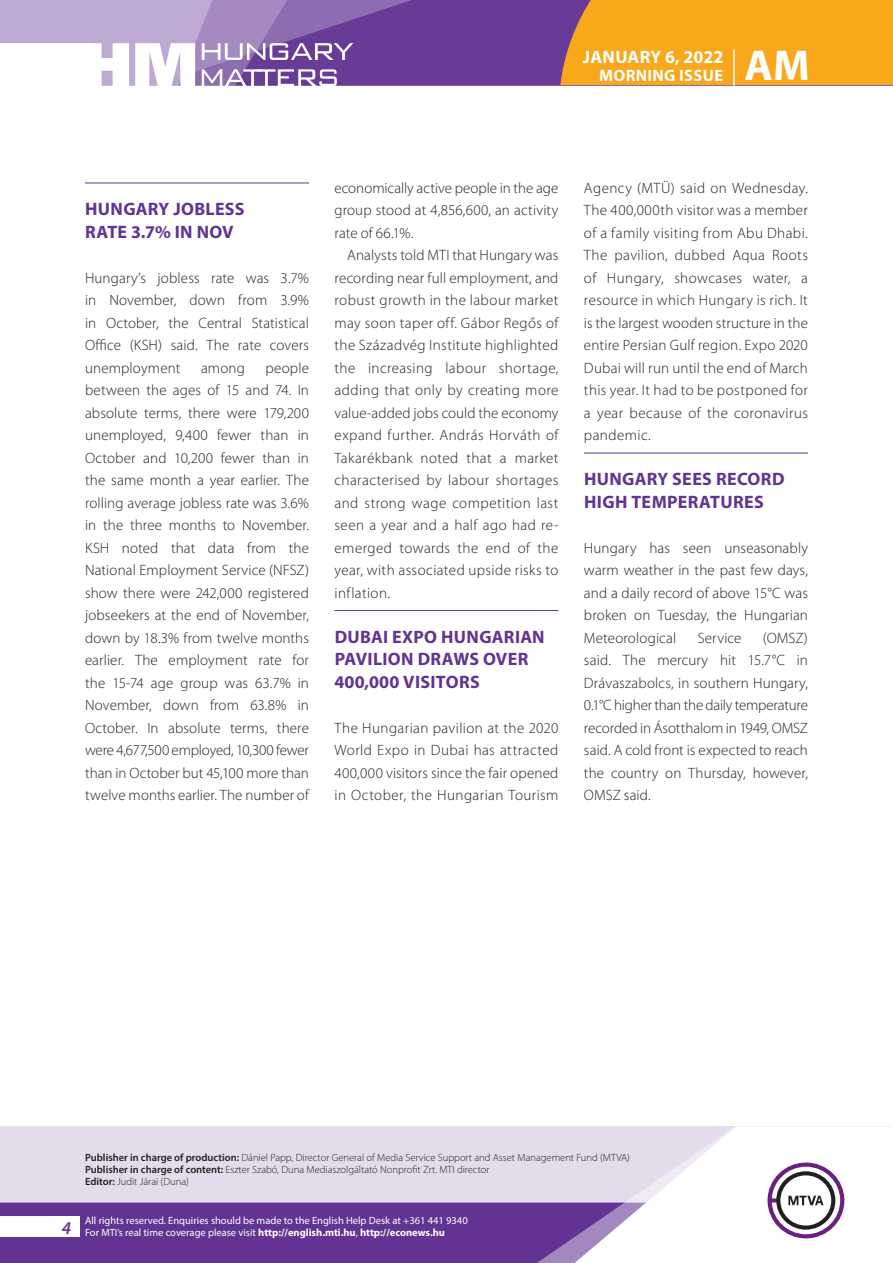
<style>
.page{position:relative;width:893px;height:1263px;background:#fff}
.page>*{position:absolute;margin:0;border:0;box-sizing:border-box;transform-origin:0 0}
.t1{font:700 43.35px "Myriad Pro";color:#fff}
._01_cimsor{font:700 18px/22.5px "Myriad Pro";letter-spacing:.015em;color:#623393}
.t2{font:700 18px "Myriad Pro";color:#fff}
.t3{font:700 16.5px "Myriad Pro";letter-spacing:.02em;color:#fff}
._03_kenyer_szöveg-1{font:300 15px/22.5px "Myriad Pro";letter-spacing:.01em;color:#231f20;text-align:justify}
._03_kenyer_szöveg-2{font:300 15px/22.5px "Myriad Pro";letter-spacing:.03em;color:#231f20;text-align:justify}
.t4{font:300 10.5px "Myriad Pro";color:#231f20}
.t5{font:10.5px/12px "Myriad Pro";color:#fff}
.s1{font-weight:600}
.s2{font-weight:700}
</style>
<div class="page">
<div style="left:0;top:1126px;width:893px;height:137px;background:#e4dcec"></div>
<div style="left:0;top:1202px;width:506px;height:61px;background:#623393"></div>
<svg style="left:506px;top:1202px;width:69px;height:61px;background:#6b3e99"></svg>
<svg style="left:575px;top:1126px;width:318px;height:137px"></svg>
<div style="left:0;top:1216px;width:79px;height:20px;background:#fff"></div>
<div style="left:0;top:0;width:893px;height:85px;background:#683b97"></div>
<div style="left:560px;top:0;width:333px;height:85px;background:#f9a71b"></div>
<hr style="left:733px;top:49px;width:2px;height:37px;background:#fff">
<svg style="left:0;top:0;width:479px;height:86px"></svg>
<hr style="left:85px;top:183px;width:224px;height:1px;background:#623393">
<hr style="left:334px;top:610px;width:224px;height:1px;background:#623393">
<hr style="left:584px;top:453px;width:224px;height:1px;background:#623393">
<p class="t2" style="left:583px;top:45px;width:142px">JANUARY 6, 2022</p>
<p class="t3" style="left:599px;top:65px;width:125px">MORNING ISSUE</p>
<h1 class="t1" style="left:745px;top:37px;width:67px">AM</h1>
<p class="_01_cimsor" style="left:85px;top:197px;width:161px">HUNGARY JOBLESS<br>RATE 3.7% IN NOV</p>
<p class="_03_kenyer_szöveg-1" style="left:85px;top:266px;width:225px">Hungary’s jobless rate was 3.7% in November, down from 3.9% in October, the Central Statistical Office (KSH) said. The rate covers unemployment</p>
<p class="_03_kenyer_szöveg-1" style="left:85px;top:356px;width:225px;text-indent:180px">people between the ages of 15 and 74. In absolute terms, there were 179,200 unemployed, 9,400 fewer than in October and 10,200 fewer than in the same month a year earlier. The rolling average jobless rate was 3.6% in the three months to November.<br>KSH noted that data from the National Employment Service (NFSZ) show there were 242,000 registered jobseekers at the end of November, down by 18.3% from twelve months earlier. The employment rate for the 15-74 age group was 63.7% in November, down from 63.8% in October. In absolute terms, there were 4,677,500 employed, 10,300 fewer than in October but 45,100 more than twelve months earlier. The number of</p>
<p class="_03_kenyer_szöveg-1" style="left:201px;top:356px;width:45px">among</p>
<p class="_03_kenyer_szöveg-1" style="left:334px;top:176px;width:225px">economically active people in the age group stood at 4,856,600, an activity rate of 66.1%.</p>
<p class="_03_kenyer_szöveg-2" style="left:334px;top:244px;width:225px;text-indent:13px">Analysts told MTI that Hungary was recording near full employment, and robust growth in the labour market may soon taper off. Gábor Regős of the Századvég Institute highlighted the increasing labour shortage, adding that only by creating more value-added jobs could the economy expand further. András Horváth of Takarékbank noted that a market characterised by labour shortages and strong wage competition last seen a year and a half ago had re&shy;emerged towards the end of the year, with associated upside risks to inflation.</p>
<p class="_01_cimsor" style="left:334px;top:625px;width:212px">DUBAI EXPO HUNGARIAN<br>PAVILION DRAWS OVER<br>400,000 VISITORS</p>
<p class="_03_kenyer_szöveg-1" style="left:334px;top:716px;width:225px">The Hungarian pavilion at the 2020<br>World Expo in Dubai has attracted 400,000 visitors since the fair opened in October, the Hungarian Tourism</p>
<p class="_03_kenyer_szöveg-1" style="left:584px;top:176px;width:225px">Agency (MTÜ) said on Wednesday.<br>The 400,000th visitor was a member of a family visiting from Abu Dhabi.<br>The pavilion, dubbed Aqua Roots of Hungary, showcases water, a resource in which Hungary is rich. It is the largest wooden structure in the entire Persian Gulf region. Expo 2020<br>Dubai will run until the end of March this year. It had to be postponed for a year because of the coronavirus pandemic.</p>
<p class="_01_cimsor" style="left:584px;top:467px;width:202px">HUNGARY SEES RECORD<br>HIGH TEMPERATURES</p>
<p class="_03_kenyer_szöveg-1" style="left:584px;top:536px;width:225px">Hungary has seen unseasonably warm weather in the past few days, and a daily record of above 15°C was broken on Tuesday, the Hungarian Meteorological</p>
<p class="_03_kenyer_szöveg-1" style="left:584px;top:626px;width:225px;text-indent:179px">(OMSZ) said. The mercury hit 15.7°C in Drávaszabolcs, in southern Hungary, 0.1°C higher than the daily temperature recorded in Ásotthalom in 1949, OMSZ said. A cold front is expected to reach the country on Thursday, however, OMSZ said.</p>
<p class="_03_kenyer_szöveg-1" style="left:698px;top:626px;width:45px">Service</p>
<p class="t4" style="left:85px;top:1151px;width:546px"><span class="s1">Publisher in charge of production:</span> Dániel Papp, Director General of Media Service Support and Asset Management Fund (MTVA)</p>
<p class="t4" style="left:85px;top:1163px;width:406px"><span class="s1">Publisher in charge of content:</span> Eszter Szabó, Duna Mediaszolgáltató Nonprofit Zrt. MTI director</p>
<p class="t4" style="left:85px;top:1175px;width:105px"><span class="s1">Editor:</span> Judit Járai (Duna)</p>
<p class="t5" style="left:62px;top:1214px;width:407px;text-indent:23px">All rights reserved. Enquiries should be made to the English Help Desk at +361 441 9340<br><sup>4</sup> For MTI’s real time coverage please visit <span class="s2">http://english.mti.hu</span>, <span class="s2">http://econews.hu</span></p>
</div>
